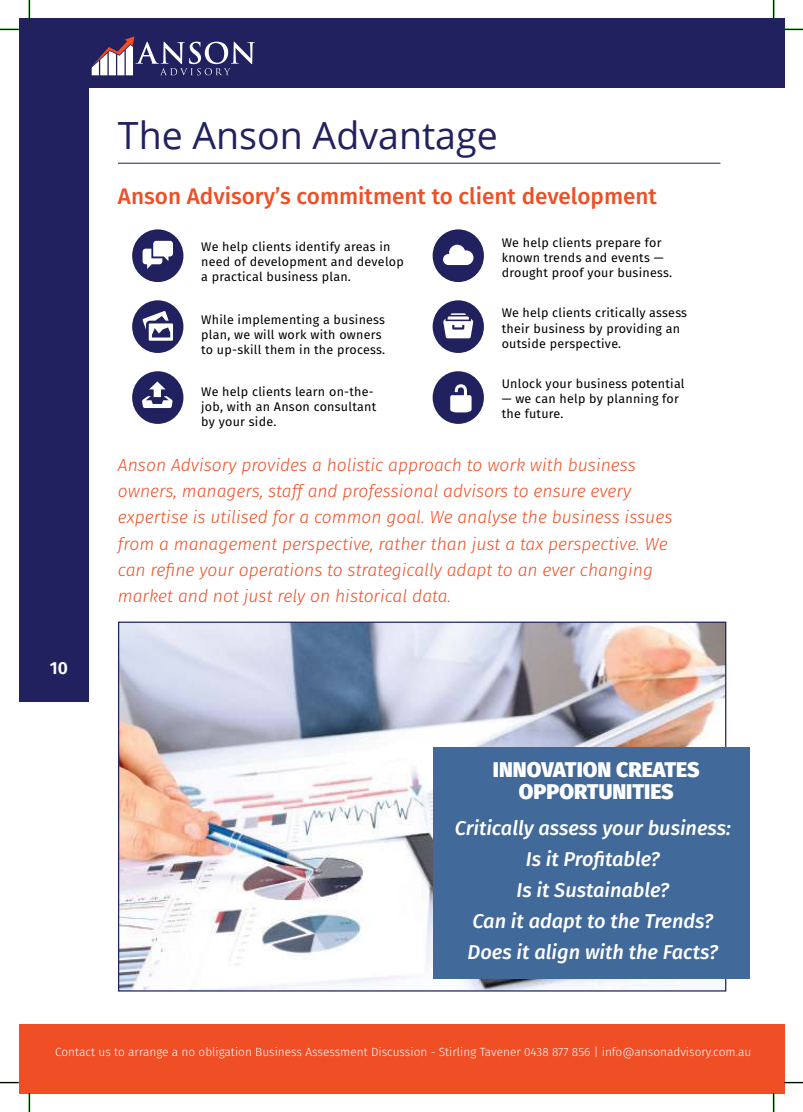
<style>
.page{position:relative;width:803px;height:1112px;background:#fff}
.page>*{position:absolute;margin:0;border:0;box-sizing:border-box;transform-origin:0 0}
.t1{font:37.5px "Open Sans";color:#212160}
.t2{font:500 22.5px "Fira Sans";color:#f04e24}
.t3{font:800 21.25px/21.2px "Fira Sans";color:#fff;text-align:center}
.t4{font:italic 500 20px/30.9px "Fira Sans";color:#fff;text-align:center}
.t5{font:italic 300 17.5px/26.2px "Fira Sans";color:#f04e24}
.t6{font:600 17.5px "Fira Sans";color:#fff}
.t7{font:12.5px/15px "Fira Sans";letter-spacing:.02em;color:#000}
.t8{font:300 11.88px "Fira Sans";color:#fff}
</style>
<div class="page">
<div style="left:19px;top:19px;width:765px;height:682px;background:#212160"></div>
<div style="left:19px;top:1023px;width:765px;height:69px;background:#f04e24"></div>
<div style="left:89px;top:88px;width:695px;height:935px;background:#fff"></div>
<svg style="left:91px;top:36px;width:164px;height:39px"></svg>
<img style="left:120px;top:623px;width:604px;height:366px">
<hr style="left:118px;top:163px;width:602px;height:1px;background:#212160">
<div style="left:132px;top:229px;width:51px;height:53px;background:#212160;border-radius:50%"></div>
<div style="left:433px;top:229px;width:51px;height:53px;background:#212160;border-radius:50%"></div>
<div style="left:132px;top:300px;width:51px;height:53px;background:#212160;border-radius:50%"></div>
<div style="left:433px;top:300px;width:51px;height:53px;background:#212160;border-radius:50%"></div>
<div style="left:132px;top:371px;width:51px;height:53px;background:#212160;border-radius:50%"></div>
<div style="left:433px;top:371px;width:51px;height:53px;background:#212160;border-radius:50%"></div>
<svg style="left:143px;top:241px;width:30px;height:28px"></svg>
<svg style="left:443px;top:245px;width:30px;height:20px"></svg>
<svg style="left:142px;top:311px;width:31px;height:29px"></svg>
<svg style="left:443px;top:313px;width:30px;height:25px"></svg>
<svg style="left:450px;top:384px;width:21px;height:28px"></svg>
<svg style="left:142px;top:381px;width:31px;height:27px"></svg>
<div style="left:433px;top:746px;width:316px;height:232px;background:#416999"></div>
<svg style="left:0;top:29px;width:19px;height:1px"></svg>
<svg style="left:784px;top:29px;width:19px;height:1px"></svg>
<svg style="left:0;top:1081px;width:19px;height:2px"></svg>
<svg style="left:784px;top:1081px;width:19px;height:2px"></svg>
<svg style="left:29px;top:0;width:1px;height:19px"></svg>
<svg style="left:29px;top:1092px;width:1px;height:19px"></svg>
<svg style="left:773px;top:0;width:1px;height:19px"></svg>
<svg style="left:773px;top:1092px;width:1px;height:19px"></svg>
<h1 class="t1" style="left:118px;top:120px;width:381px">The Anson Advantage</h1>
<h2 class="t2" style="left:118px;top:180px;width:540px">Anson Advisory’s commitment to client development</h2>
<h3 class="t6" style="left:50px;top:655px;width:20px">10</h3>
<p class="t7" style="left:201px;top:239px;width:204px">We help clients identify areas in need of development and develop a practical business plan.</p>
<p class="t7" style="left:502px;top:235px;width:172px">We help clients prepare for known trends and events — drought proof your business.</p>
<p class="t7" style="left:201px;top:312px;width:185px">While implementing a business plan, we will work with owners to up-skill them in the process.</p>
<p class="t7" style="left:502px;top:305px;width:187px">We help clients critically assess their business by providing an outside perspective.</p>
<p class="t7" style="left:201px;top:384px;width:176px">We help clients learn on-the&shy;job, with an Anson consultant by your side.</p>
<p class="t7" style="left:502px;top:376px;width:184px">Unlock your business potential</p>
<p class="t7" style="left:502px;top:391px;width:179px">— we can help by planning for the future.</p>
<p class="t5" style="left:118px;top:451px;width:556px">Anson Advisory provides a holistic approach to work with business owners, managers, staff and professional advisors to ensure every expertise is utilised for a common goal. We analyse the business issues from a management perspective, rather than just a tax perspective. We can refine your operations to strategically adapt to an ever changing market and not just rely on historical data.</p>
<h3 class="t3" style="left:493px;top:759px;width:208px">INNOVATION CREATES<br>OPPORTUNITIES</h3>
<h3 class="t4" style="left:455px;top:812px;width:278px">Critically assess your business:<br>Is it Profitable?<br>Is it Sustainable?<br>Can it adapt to the Trends?<br>Does it align with the Facts?</h3>
<p class="t8" style="left:55px;top:1043px;width:697px">Contact us to arrange a no obligation Business Assessment Discussion - Stirling Tavener 0438 877 856 | info@ansonadvisory.com.au</p>
</div>
